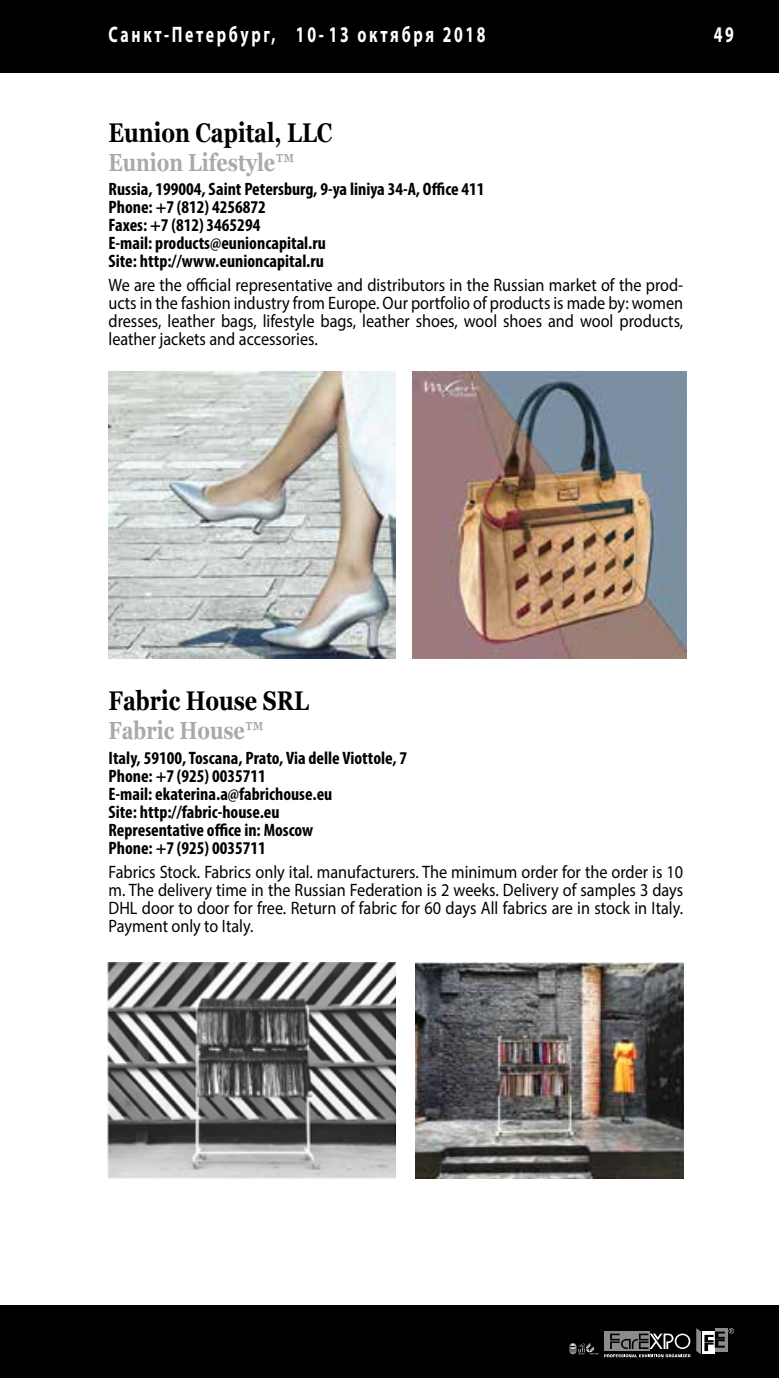
<style>
.page{position:relative;width:779px;height:1378px;background:#fff}
.page>*{position:absolute;margin:0;border:0;box-sizing:border-box;transform-origin:0 0}
.t1{font:700 27px "Georgia";color:#000;scale:.8 1}
.t2{font:700 24.75px "Georgia";color:#a8aaa9;scale:.8 1}
.t3{font:700 22.5px "Myriad Pro";letter-spacing:.17em;color:#fff;scale:.7 1}
.t4{font:18px/18px "Myriad Pro";color:#000;text-align:justify;scale:.9 1}
.t5{font:700 condensed 18px/18px "Myriad Pro";color:#000}
</style>
<div class="page">
<div style="left:0;top:1305px;width:778px;height:73px;background:#000"></div>
<div style="left:0;top:0;width:778px;height:73px;background:#000"></div>
<svg style="left:570px;top:1343px;width:28px;height:11px"></svg>
<svg style="left:604px;top:1328px;width:129px;height:29px"></svg>
<img style="left:415px;top:962px;width:268px;height:216px">
<img style="left:108px;top:962px;width:287px;height:216px">
<img style="left:108px;top:371px;width:287px;height:287px">
<img style="left:412px;top:371px;width:273px;height:287px">
<p class="t3" style="left:108px;top:20px;width:540px">Санкт-Петербург, 10- 13 октября 2018</p>
<p class="t3" style="left:713px;top:20px;width:30px">49</p>
<p class="t1" style="left:108px;top:115px;width:281px">Eunion Capital, LLC</p>
<p class="t2" style="left:108px;top:146px;width:233px">Eunion Lifestyle™</p>
<p class="t5" style="left:108px;top:179px;width:377px">Russia, 199004, Saint Petersburg, 9-ya liniya 34-A, Office 411<br>Phone: +7 (812) 4256872<br>Faxes: +7 (812) 3465294<br>E-mail: products@eunioncapital.ru<br>Site: http://www.eunioncapital.ru</p>
<p class="t4" style="left:108px;top:276px;width:639px">We are the official representative and distributors in the Russian market of the prod&shy;ucts in the fashion industry from Europe. Our portfolio of products is made by: women dresses, leather bags, lifestyle bags, leather shoes, wool shoes and wool products, leather jackets and accessories.</p>
<p class="t1" style="left:108px;top:684px;width:252px">Fabric House SRL</p>
<p class="t2" style="left:108px;top:715px;width:195px">Fabric House™</p>
<p class="t5" style="left:108px;top:748px;width:300px">Italy, 59100, Toscana, Prato, Via delle Viottole, 7<br>Phone: +7 (925) 0035711<br>E-mail: ekaterina.a@fabrichouse.eu<br>Site: http://fabric-house.eu<br>Representative office in: Moscow<br>Phone: +7 (925) 0035711</p>
<p class="t4" style="left:108px;top:863px;width:639px">Fabrics Stock. Fabrics only ital. manufacturers. The minimum order for the order is 10 m. The delivery time in the Russian Federation is 2 weeks. Delivery of samples 3 days DHL door to door for free. Return of fabric for 60 days All fabrics are in stock in Italy.<br>Payment only to Italy.</p>
</div>
